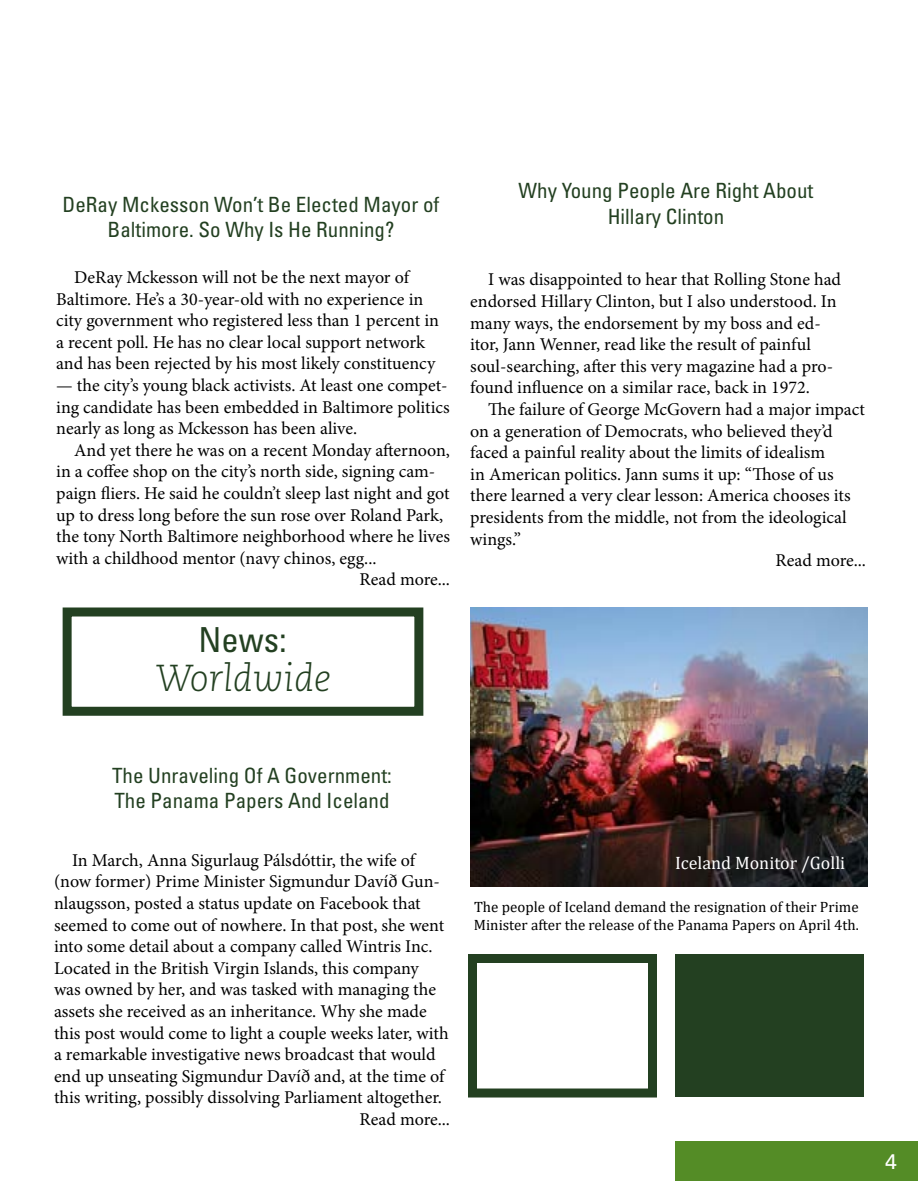
<style>
.page{position:relative;width:918px;height:1188px;background:#fff}
.page>*{position:absolute;margin:0;border:0;box-sizing:border-box;transform-origin:0 0}
.t1{font:italic 300 37.5px "Caecilia LT Std";color:#234021}
.t2{font:condensed 34.5px "Univers LT Std";color:#234021}
.t3{font:condensed 21px/25.2px "Univers LT Std";color:#234021;text-align:center}
.t4{font:21px "Univers LT Std";color:#fff}
.t5{font:18px/21.6px "Minion Pro";color:#000}
.t6{font:18px "Cambria";color:#fff}
.t7{font:15px/18px "Cambria";color:#000}
</style>
<div class="page">
<div style="left:675px;top:1142px;width:243px;height:39px;background:#548c26"></div>
<div style="left:468px;top:954px;width:189px;height:144px;border:9px solid #234021"></div>
<div style="left:675px;top:954px;width:189px;height:143px;background:#234021"></div>
<img style="left:470px;top:608px;width:398px;height:278px">
<div style="left:63px;top:608px;width:360px;height:108px;border:9px solid #234021"></div>
<p class="t3" style="left:63px;top:192px;width:378px">DeRay Mckesson Won’t Be Elected Mayor of<br>Baltimore. So Why Is He Running?</p>
<p class="t5" style="left:56px;top:267px;width:384px;text-indent:18px">DeRay Mckesson will not be the next mayor of Baltimore. He’s a 30-year-old with no experience in city government who registered less than 1 percent in a recent poll. He has no clear local support network and has been rejected by his most likely constituency</p>
<p class="t5" style="left:56px;top:375px;width:395px;text-align:justify">— the city’s young black activists. At least one compet&shy;ing candidate has been embedded in Baltimore politics nearly as long as Mckesson has been alive.</p>
<p class="t5" style="left:74px;top:439px;width:377px">And yet there he was on a recent Monday afternoon,</p>
<p class="t5" style="left:56px;top:461px;width:381px">in a coffee shop on the city’s north side, signing cam-</p>
<p class="t5" style="left:56px;top:483px;width:395px">paign fliers. He said he couldn’t sleep last night and got</p>
<p class="t5" style="left:56px;top:504px;width:388px">up to dress long before the sun rose over Roland Park,</p>
<p class="t5" style="left:56px;top:526px;width:395px">the tony North Baltimore neighborhood where he lives</p>
<p class="t5" style="left:56px;top:547px;width:322px">with a childhood mentor (navy chinos, egg...</p>
<p class="t5" style="left:360px;top:569px;width:92px">Read more...</p>
<h2 class="t2" style="left:199px;top:618px;width:90px">News:</h2>
<h1 class="t1" style="left:155px;top:657px;width:177px">Worldwide</h1>
<p class="t3" style="left:519px;top:178px;width:296px">Why Young People Are Right About<br>Hillary Clinton</p>
<p class="t5" style="left:470px;top:269px;width:372px;text-indent:18px">I was disappointed to hear that Rolling Stone had endorsed Hillary Clinton, but I also understood. In many ways, the endorsement by my boss and ed&shy;itor, Jann Wenner, read like the result of painful soul-searching, after this very magazine had a pro&shy;found influence on a similar race, back in 1972.</p>
<p class="t5" style="left:488px;top:398px;width:378px">The failure of George McGovern had a major impact</p>
<p class="t5" style="left:470px;top:420px;width:364px">on a generation of Democrats, who believed they’d</p>
<p class="t5" style="left:470px;top:442px;width:356px">faced a painful reality about the limits of idealism</p>
<p class="t5" style="left:470px;top:463px;width:365px">in American politics. Jann sums it up: “Those of us</p>
<p class="t5" style="left:470px;top:485px;width:382px">there learned a very clear lesson: America chooses its</p>
<p class="t5" style="left:470px;top:506px;width:378px">presidents from the middle, not from the ideological</p>
<p class="t5" style="left:470px;top:528px;width:52px">wings.”</p>
<p class="t5" style="left:776px;top:550px;width:92px">Read more...</p>
<p class="t3" style="left:112px;top:762px;width:281px;text-align:left">The Unraveling Of A Government:<br>The Panama Papers And Iceland</p>
<p class="t5" style="left:72px;top:849px;width:345px">In March, Anna Sigurlaug Pálsdóttir, the wife of</p>
<p class="t5" style="left:54px;top:871px;width:387px">(now former) Prime Minister Sigmundur Davíð Gun-</p>
<p class="t5" style="left:54px;top:893px;width:368px">nlaugsson, posted a status update on Facebook that</p>
<p class="t5" style="left:54px;top:914px;width:392px">seemed to come out of nowhere. In that post, she went</p>
<p class="t5" style="left:54px;top:936px;width:380px">into some detail about a company called Wintris Inc.</p>
<p class="t5" style="left:54px;top:957px;width:366px">Located in the British Virgin Islands, this company</p>
<p class="t5" style="left:54px;top:979px;width:384px">was owned by her, and was tasked with managing the</p>
<p class="t5" style="left:54px;top:1001px;width:374px">assets she received as an inheritance. Why she made</p>
<p class="t5" style="left:54px;top:1022px;width:396px">this post would come to light a couple weeks later, with</p>
<p class="t5" style="left:54px;top:1044px;width:383px">a remarkable investigative news broadcast that would</p>
<p class="t5" style="left:54px;top:1065px;width:392px">end up unseating Sigmundur Davíð and, at the time of</p>
<p class="t5" style="left:54px;top:1087px;width:390px">this writing, possibly dissolving Parliament altogether.</p>
<p class="t5" style="left:360px;top:1109px;width:92px">Read more...</p>
<p class="t6" style="left:675px;top:852px;width:172px">Iceland Monitor /Golli</p>
<p class="t7" style="left:474px;top:897px;width:386px">The people of Iceland demand the resignation of their Prime<br>Minister after the release of the Panama Papers on April 4th.</p>
<p class="t4" style="left:885px;top:1149px;width:13px">4</p>
</div>
